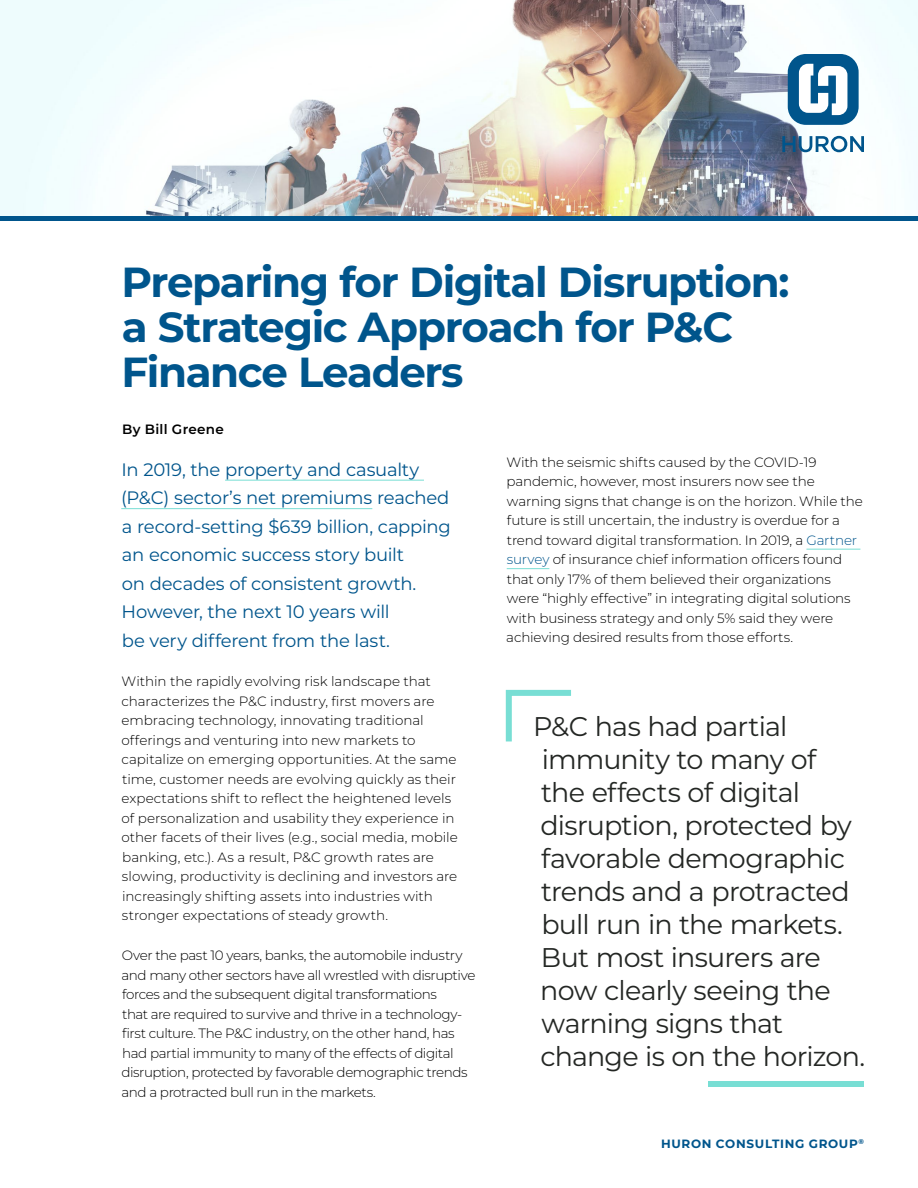
<style>
.page{position:relative;width:918px;height:1188px;background:#fff}
.page>*{position:absolute;margin:0;border:0;box-sizing:border-box;transform-origin:0 0}
.t1{font:700 42px/45px "Montserrat";letter-spacing:-.035em;color:#00558c}
.t2{font:27px/33px "Montserrat";letter-spacing:-.03em;color:#242724}
.t3{font:18px/28.5px "Montserrat";letter-spacing:-.015em;color:#00558c}
.t4{font:300 13.5px/19.5px "Montserrat";letter-spacing:-.01em;color:#000}
.t5{font:300 13.5px/19.5px "Montserrat";letter-spacing:-.03em;color:#000}
.t6{font:600 13.5px "Montserrat";letter-spacing:.02em;color:#000}
.t7{font:700 12px "Montserrat";letter-spacing:.055em;color:#00558c}
.s1{color:#00558c}
</style>
<div class="page">
<img style="left:0;top:0;width:918px;height:216px">
<hr style="left:0;top:216px;width:918px;height:4px;background:#00558c">
<div style="left:788px;top:54px;width:71px;height:71px;background:#00558c;border-radius:18px"></div>
<svg style="left:782px;top:136px;width:82px;height:16px"></svg>
<svg style="left:799px;top:64px;width:48px;height:51px"></svg>
<hr style="left:225px;top:480px;width:199px;height:1px;background:#78ded4">
<hr style="left:121px;top:508px;width:251px;height:1px;background:#78ded4">
<hr style="left:806px;top:549px;width:54px;height:1px;background:#78ded4">
<hr style="left:507px;top:568px;width:42px;height:1px;background:#78ded4">
<svg style="left:505px;top:689px;width:66px;height:53px"></svg>
<div style="left:709px;top:1081px;width:155px;height:6px;background:#78ded4"></div>
<h1 class="t1" style="left:121px;top:259px;width:670px">Preparing for Digital Disruption: a Strategic Approach for P&amp;C<br>Finance Leaders</h1>
<p class="t6" style="left:122px;top:420px;width:103px">By Bill Greene</p>
<p class="t3" style="left:121px;top:455px;width:331px">In 2019, the property and casualty (P&amp;C) sector’s net premiums reached a record-setting $639 billion, capping an economic success story built<br>on decades of consistent growth.<br>However, the next 10 years will<br>be very different from the last.</p>
<p class="t4" style="left:121px;top:672px;width:338px">Within the rapidly evolving risk landscape that characterizes the P&amp;C industry, first movers are embracing technology, innovating traditional offerings and venturing into new markets to capitalize on emerging opportunities. At the same time, customer needs are evolving quickly as their expectations shift to reflect the heightened levels of personalization and usability they experience in other facets of their lives (e.g., social media, mobile banking, etc.). As a result, P&amp;C growth rates are slowing, productivity is declining and investors are increasingly shifting assets into industries with stronger expectations of steady growth.</p>
<p class="t5" style="left:121px;top:945px;width:355px">Over the past 10 years, banks, the automobile industry and many other sectors have all wrestled with disruptive forces and the subsequent digital transformations<br>that are required to survive and thrive in a technology&shy;first culture. The P&amp;C industry, on the other hand, has had partial immunity to many of the effects of digital disruption, protected by favorable demographic trends and a protracted bull run in the markets.</p>
<p class="t4" style="left:506px;top:452px;width:358px">With the seismic shifts caused by the COVID-19 pandemic, however, most insurers now see the warning signs that change is on the horizon. While the future is still uncertain, the industry is overdue for a trend toward digital transformation. In 2019, a <span class="s1">Gartner survey</span> of insurance chief information officers found that only 17% of them believed their organizations were “highly effective” in integrating digital solutions with business strategy and only 5% said they were achieving desired results from those efforts.</p>
<p class="t2" style="left:533px;top:709px;width:334px">P&amp;C has had partial immunity to many of<br>the effects of digital disruption, protected by favorable demographic trends and a protracted bull run in the markets.<br>But most insurers are now clearly seeing the warning signs that change is on the horizon.</p>
<p class="t7" style="left:661px;top:1135px;width:204px">HURON CONSULTING GROUP<sup>®</sup></p>
</div>
